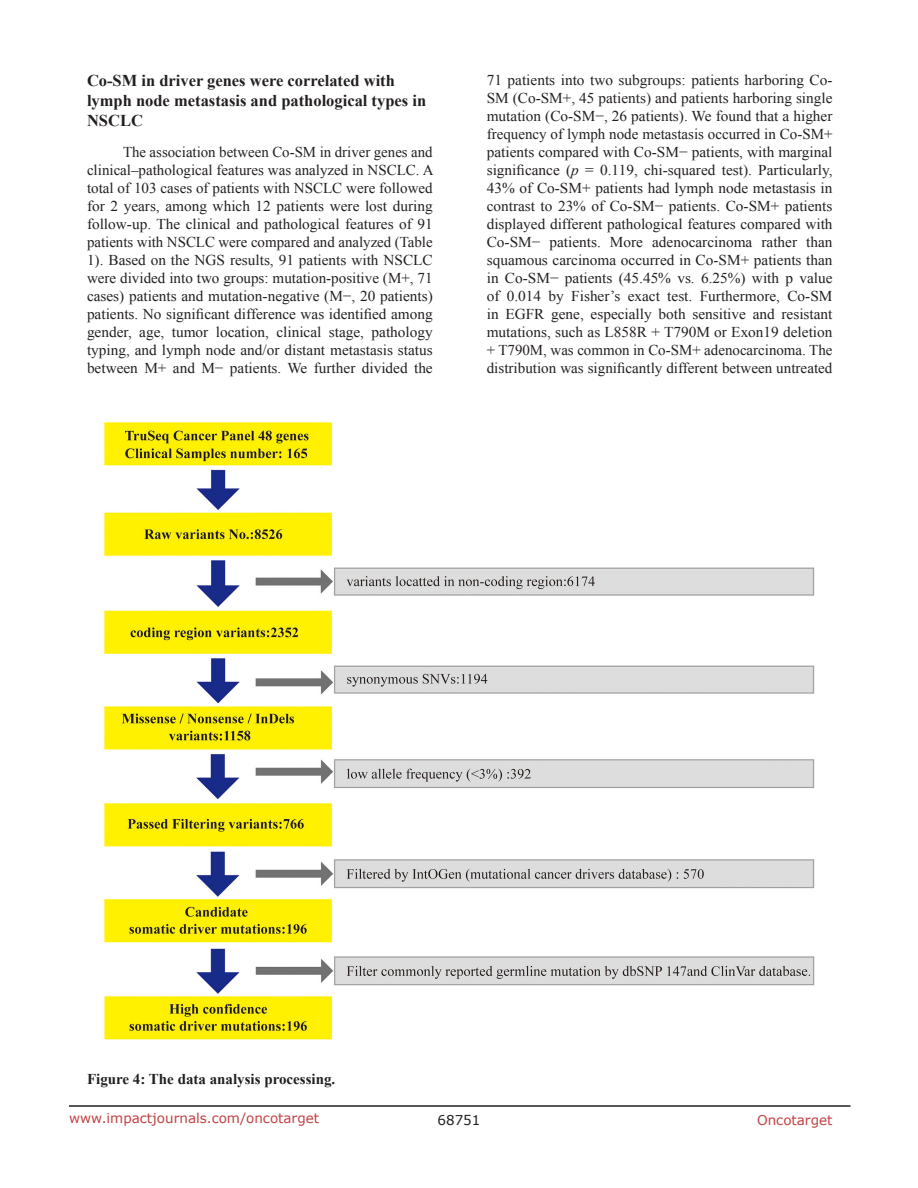
<style>
.page{position:relative;width:918px;height:1188px;background:#fff}
.page>*{position:absolute;margin:0;border:0;box-sizing:border-box;transform-origin:0 0}
.SubHeading{font:700 16.5px/19.8px "Times New Roman";color:#231f20}
.BodyText{font:15px/18px "Times New Roman";color:#231f20;text-align:justify}
.figuretext{font:700 15px "Times New Roman";color:#231f20}
.t1{font:13.5px "Verdana";color:#c24141}
.t2{font:13.5px "Verdana";color:#231f20}
.s1{font-style:italic}
</style>
<div class="page">
<hr style="left:69px;top:1105px;width:781px;height:2px;background:#231f20">
<img style="left:104px;top:422px;width:711px;height:618px">
<p class="SubHeading" style="left:87px;top:70px;width:341px">Co-SM in driver genes were correlated with lymph node metastasis and pathological types in<br>NSCLC</p>
<p class="BodyText" style="left:87px;top:143px;width:348px;text-indent:36px">The association between Co-SM in driver genes and clinical–pathological features was analyzed in NSCLC. A total of 103 cases of patients with NSCLC were followed for 2 years, among which 12 patients were lost during follow-up. The clinical and pathological features of 91 patients with NSCLC were compared and analyzed (Table 1). Based on the NGS results, 91 patients with NSCLC were divided into two groups: mutation-positive (M+, 71 cases) patients and mutation-negative (M−, 20 patients) patients. No significant difference was identified among gender, age, tumor location, clinical stage, pathology typing, and lymph node and/or distant metastasis status between M+ and M− patients. We further divided the</p>
<p class="BodyText" style="left:487px;top:71px;width:347px">71 patients into two subgroups: patients harboring Co-SM (Co-SM+, 45 patients) and patients harboring single mutation (Co-SM−, 26 patients). We found that a higher frequency of lymph node metastasis occurred in Co-SM+ patients compared with Co-SM− patients, with marginal significance (<span class="s1">p</span> = 0.119, chi-squared test). Particularly, 43% of Co-SM+ patients had lymph node metastasis in contrast to 23% of Co-SM− patients. Co-SM+ patients displayed different pathological features compared with Co-SM− patients. More adenocarcinoma rather than squamous carcinoma occurred in Co-SM+ patients than in Co-SM− patients (45.45% vs. 6.25%) with p value of 0.014 by Fisher’s exact test. Furthermore, Co-SM in EGFR gene, especially both sensitive and resistant mutations, such as L858R + T790M or Exon19 deletion + T790M, was common in Co-SM+ adenocarcinoma. The distribution was significantly different between untreated</p>
<p class="figuretext" style="left:87px;top:1069px;width:250px">Figure 4: The data analysis processing.</p>
<p class="t1" style="left:69px;top:1109px;width:252px">www.impactjournals.com/oncotarget</p>
<p class="t2" style="left:438px;top:1111px;width:44px">68751</p>
<p class="t1" style="left:757px;top:1111px;width:77px">Oncotarget</p>
</div>
